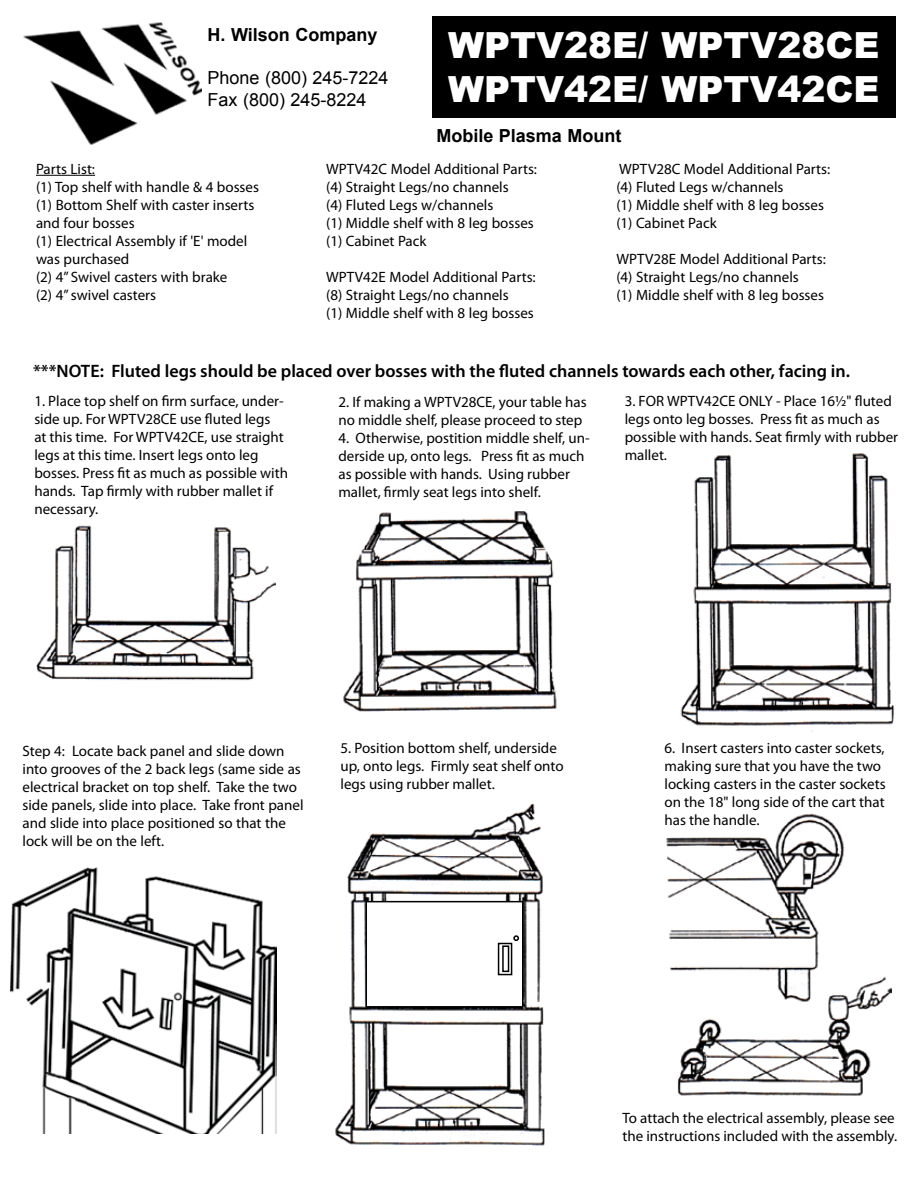
<style>
.page{position:relative;width:918px;height:1188px;background:#fff}
.page>*{position:absolute;margin:0;border:0;box-sizing:border-box;transform-origin:0 0}
.t1{font:900 36px/43.2px "Arial";color:#fff}
.t2{font:600 18px "Myriad Pro";color:#000}
.t3{font:18px/21.6px "Arial";color:#000}
.t4{font:700 18px "Arial";color:#000}
.t5{font:15px/18px "Myriad Pro";color:#000}
</style>
<div class="page">
<img style="left:23px;top:22px;width:179px;height:123px">
<div style="left:432px;top:16px;width:464px;height:102px;background:#000"></div>
<hr style="left:36px;top:175px;width:59px;height:1px;background:#000">
<img style="left:37px;top:525px;width:239px;height:156px">
<img style="left:343px;top:512px;width:214px;height:200px">
<img style="left:680px;top:453px;width:214px;height:279px">
<img style="left:335px;top:804px;width:210px;height:342px">
<img style="left:666px;top:813px;width:225px;height:283px">
<img style="left:10px;top:867px;width:267px;height:266px">
<div style="left:366px;top:902px;width:157px;height:105px;background:#fff"></div>
<div style="left:366px;top:901px;width:158px;height:107px;border:2px solid #000"></div>
<div style="left:498px;top:943px;width:14px;height:32px;border:2px solid #000"></div>
<svg style="left:513px;top:935px;width:6px;height:6px"></svg>
<div style="left:502px;top:945px;width:7px;height:27px;border:2px solid #000"></div>
<p class="t4" style="left:208px;top:23px;width:171px">H. Wilson Company</p>
<p class="t3" style="left:208px;top:67px;width:183px">Phone (800) 245-7224<br>Fax (800) 245-8224</p>
<h1 class="t1" style="left:448px;top:23px;width:433px">WPTV28E/ WPTV28CE<br>WPTV42E/ WPTV42CE</h1>
<p class="t4" style="left:436px;top:123px;width:187px">Mobile Plasma Mount</p>
<p class="t5" style="left:36px;top:160px;width:225px">Parts List:<br>(1) Top shelf with handle &amp; 4 bosses (1) Bottom Shelf with caster inserts and four bosses<br>(1) Electrical Assembly if 'E' model was purchased<br>(2) 4” Swivel casters with brake<br>(2) 4” swivel casters</p>
<p class="t5" style="left:326px;top:160px;width:212px">WPTV42C Model Additional Parts: (4) Straight Legs/no channels<br>(4) Fluted Legs w/channels<br>(1) Middle shelf with 8 leg bosses (1) Cabinet Pack</p>
<p class="t5" style="left:326px;top:268px;width:211px">WPTV42E Model Additional Parts: (8) Straight Legs/no channels<br>(1) Middle shelf with 8 leg bosses</p>
<p class="t5" style="left:616px;top:160px;width:215px">WPTV28C Model Additional Parts: (4) Fluted Legs w/channels<br>(1) Middle shelf with 8 leg bosses (1) Cabinet Pack</p>
<p class="t5" style="left:616px;top:250px;width:211px">WPTV28E Model Additional Parts: (4) Straight Legs/no channels<br>(1) Middle shelf with 8 leg bosses</p>
<p class="t2" style="left:33px;top:360px;width:819px">***NOTE: Fluted legs should be placed over bosses with the fluted channels towards each other, facing in.</p>
<p class="t5" style="left:34px;top:392px;width:255px">1. Place top shelf on firm surface, under&shy;side up. For WPTV28CE use fluted legs<br>at this time. For WPTV42CE, use straight legs at this time. Insert legs onto leg bosses. Press fit as much as possible with hands. Tap firmly with rubber mallet if necessary.</p>
<p class="t5" style="left:338px;top:393px;width:250px">2. If making a WPTV28CE, your table has no middle shelf, please proceed to step</p>
<p class="t5" style="left:338px;top:429px;width:253px">4. Otherwise, postition middle shelf, un&shy;derside up, onto legs. Press fit as much as possible with hands. Using rubber mallet, firmly seat legs into shelf.</p>
<p class="t5" style="left:625px;top:392px;width:275px">3. FOR WPTV42CE ONLY - Place 161/2" fluted legs onto leg bosses. Press fit as much as possible with hands. Seat firmly with rubber mallet.</p>
<p class="t5" style="left:22px;top:742px;width:283px">Step 4: Locate back panel and slide down into grooves of the 2 back legs (same side as electrical bracket on top shelf. Take the two side panels, slide into place. Take front panel and slide into place positioned so that the lock will be on the left.</p>
<p class="t5" style="left:341px;top:739px;width:225px">5. Position bottom shelf, underside up, onto legs. Firmly seat shelf onto legs using rubber mallet.</p>
<p class="t5" style="left:664px;top:739px;width:223px">6. Insert casters into caster sockets, making sure that you have the two locking casters in the caster sockets on the 18" long side of the cart that has the handle.</p>
<p class="t5" style="left:622px;top:1109px;width:276px">To attach the electrical assembly, please see the instructions included with the assembly.</p>
</div>
